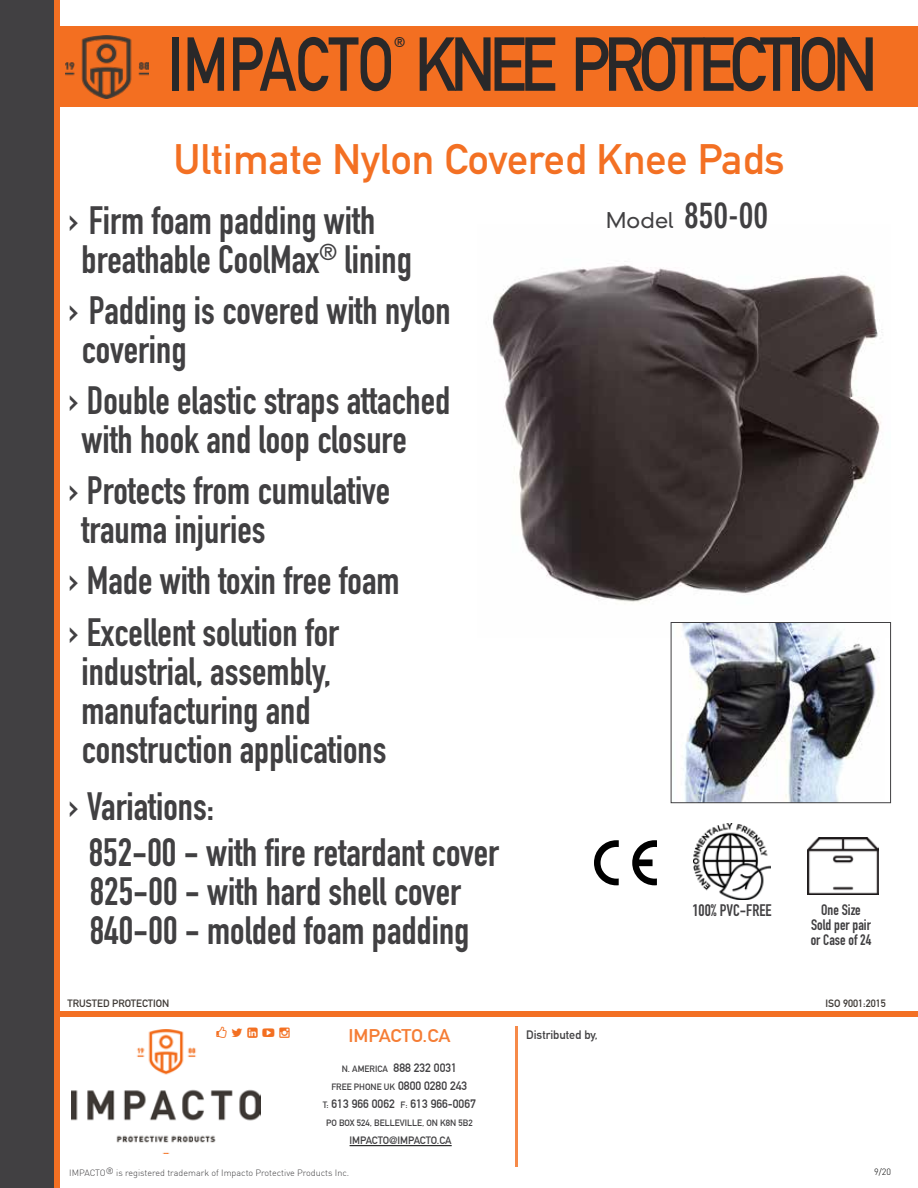
<style>
.page{position:relative;width:918px;height:1188px;background:#fff}
.page>*{position:absolute;margin:0;border:0;box-sizing:border-box;transform-origin:0 0}
.t1{font:75px "DIN Mittelschrift Std";letter-spacing:-.09em;color:#292829;scale:.8 1}
.t2{font:42px "DIN Mittelschrift Std";color:#f37023}
.t3{font:39px/51.2px "DIN Engschrift Std";color:#414042}
.t4{font:700 condensed 36px "DIN Neuzeit Grotesk Std";color:#414042}
.t5{font:700 18px "DIN Alternate";color:#f57d35;scale:1.1 1}
.t6{font:16.5px "DIN Engschrift Std";color:#414042}
.t7{font:15px/15px "DIN Engschrift Std";color:#414042;text-align:center}
.t8{font:13.95px "DIN Mittelschrift Std";color:#292829}
.t9{font:700 12px "DIN Alternate";color:#414042}
.t10{font:10.5px "DIN Mittelschrift Std";color:#3e3935}
.t11{font:700 10.5px "DIN Alternate";color:#414042}
.t12{font:300 9px "DIN";color:#414042}
.t13{font:700 9px "DIN Alternate";color:#414042}
.t14{font:300 9px "DIN";color:#000}
.s1{font-family:"DIN Mittelschrift Std"}
.s2{font-weight:300;font-stretch:normal;font-size:21px}
.s3{font-size:9px}
.s4{font-size:12px}
</style>
<div class="page">
<div style="left:54px;top:26px;width:864px;height:81px;background:#f36f21"></div>
<div style="left:46px;top:1011px;width:872px;height:6px;background:#f37023"></div>
<div style="left:0;top:0;width:54px;height:1188px;background:#414042"></div>
<div style="left:54px;top:0;width:5px;height:1188px;background:#f37023"></div>
<hr style="left:515px;top:1027px;width:2px;height:140px;background:#f68a49">
<img style="left:72px;top:1029px;width:189px;height:125px">
<img style="left:66px;top:35px;width:82px;height:64px">
<hr style="left:350px;top:1145px;width:102px;height:1px;background:#000">
<img style="left:492px;top:265px;width:389px;height:372px">
<img style="left:673px;top:624px;width:208px;height:177px">
<div style="left:671px;top:622px;width:220px;height:181px;border:1px solid #414042"></div>
<svg style="left:594px;top:840px;width:63px;height:45px"></svg>
<img style="left:693px;top:824px;width:78px;height:75px">
<img style="left:807px;top:837px;width:71px;height:57px">
<svg style="left:216px;top:1029px;width:45px;height:9px"></svg>
<p class="t8" style="left:394px;top:34px;width:13px">®</p>
<h1 class="t1" style="left:168px;top:20px;width:889px">IMPACTO KNEE PROTECTION</h1>
<p class="t2" style="left:174px;top:135px;width:612px">Ultimate Nylon Covered Knee Pads</p>
<p class="t3" style="left:68px;top:195px;width:309px"><span class="s1">›</span> Firm foam padding with</p>
<p class="t4" style="left:606px;top:195px;width:164px"><span class="s2">Model</span> 850-00</p>
<p class="t3" style="left:68px;top:234px;width:384px;text-indent:13px">breathable CoolMax<sup>®</sup> lining<br><span class="s1">›</span> Padding is covered with nylon</p>
<p class="t3" style="left:68px;top:324px;width:384px;text-indent:13px">covering<br><span class="s1">›</span> Double elastic straps attached</p>
<p class="t3" style="left:68px;top:414px;width:340px;text-align:center">with hook and loop closure <span class="s1">›</span> Protects from cumulative</p>
<p class="t3" style="left:68px;top:504px;width:333px;text-indent:13px">trauma injuries<br><span class="s1">›</span> Made with toxin free foam <span class="s1">›</span> Excellent solution for</p>
<p class="t3" style="left:82px;top:652px;width:306px;line-height:39px">industrial, assembly, manufacturing and construction applications</p>
<p class="t3" style="left:89px;top:783px;width:412px;line-height:45.8px;text-indent:-21px"><span class="s1">›</span> Variations:<br>852-00 - with fire retardant cover</p>
<p class="t3" style="left:90px;top:872px;width:381px;line-height:39px">825-00 - with hard shell cover<br>840-00 - molded foam padding</p>
<p class="t6" style="left:692px;top:901px;width:81px">100% PVC-FREE</p>
<p class="t7" style="left:811px;top:902px;width:62px">One Size<br>Sold per pair or Case of 24</p>
<p class="t10" style="left:68px;top:997px;width:103px">TRUSTED PROTECTION</p>
<p class="t10" style="left:825px;top:997px;width:62px">ISO 9001:2015</p>
<p class="t9" style="left:526px;top:1025px;width:73px">Distributed by,</p>
<p class="t5" style="left:348px;top:1022px;width:94px">IMPACTO.CA</p>
<p class="t9" style="left:342px;top:1059px;width:117px"><span class="s3">N. AMERICA</span> 888 232 0031</p>
<p class="t13" style="left:331px;top:1080px;width:137px">FREE PHONE UK <span class="s4">0800 0280 243</span></p>
<p class="t9" style="left:323px;top:1095px;width:154px"><span class="s3">T:</span> 613 966 0062 <span class="s3">F:</span> 613 966-0067</p>
<p class="t13" style="left:326px;top:1116px;width:148px">PO BOX 524, BELLEVILLE, ON K8N 5B2</p>
<p class="t11" style="left:350px;top:1132px;width:104px">IMPACTO@IMPACTO.CA</p>
<p class="t12" style="left:69px;top:1167px;width:281px">IMPACTO® is registered trademark of Impacto Protective Products Inc.</p>
<p class="t14" style="left:874px;top:1166px;width:18px">9/20</p>
</div>
